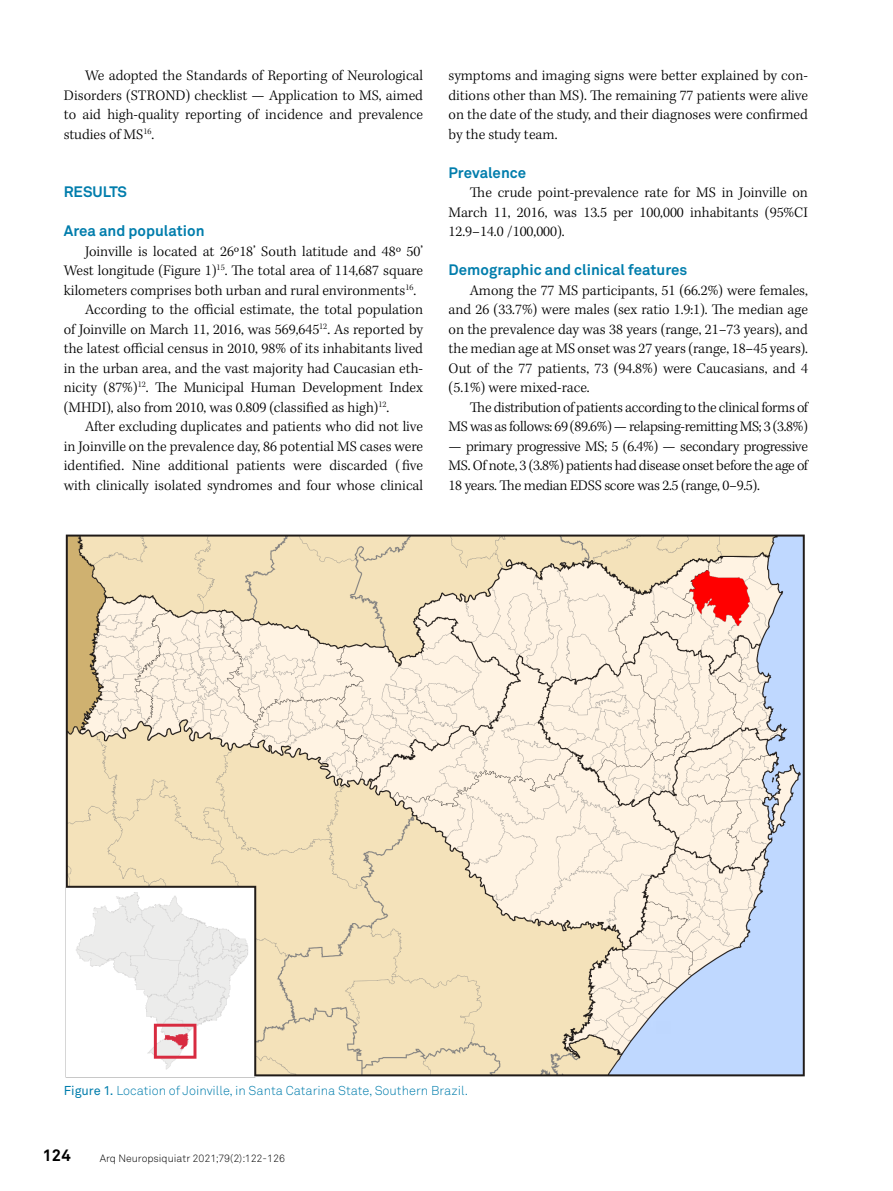
<style>
.page{position:relative;width:893px;height:1191px;background:#fff}
.page>*{position:absolute;margin:0;border:0;box-sizing:border-box;transform-origin:0 0}
.t1{font:700 16.5px "Akkurat Pro";color:#000}
.t2{font:300 15px/19.5px "Kepler Std";color:#000;text-align:justify}
.t3{font:300 15px/19.5px "Kepler Std";letter-spacing:-.02em;color:#000;text-align:right}
.t4{font:700 15px "Akkurat Pro";color:#007dac}
.t5{font:12.75px "Akkurat Light Pro";color:#007dac}
.t6{font:10.5px "Akkurat Light Pro";color:#000}
.s1{font-family:"Akkurat Pro"}
</style>
<div class="page">
<img style="left:65px;top:534px;width:740px;height:544px">
<p class="t2" style="left:64px;top:67px;width:361px;text-indent:21px">We adopted the Standards of Reporting of Neurological Disorders (STROND) checklist — Application to MS, aimed to aid high-quality reporting of incidence and prevalence studies of MS<sup>16</sup>.</p>
<p class="t4" style="left:64px;top:183px;width:65px">RESULTS</p>
<p class="t4" style="left:64px;top:222px;width:142px">Area and population</p>
<p class="t2" style="left:85px;top:242px;width:340px">Joinville is located at 26º18’ South latitude and 48º 50’</p>
<p class="t2" style="left:64px;top:262px;width:361px">West longitude (Figure 1)<sup>15</sup>. The total area of 114,687 square</p>
<p class="t2" style="left:64px;top:281px;width:354px">kilometers comprises both urban and rural environments<sup>16</sup>.</p>
<p class="t2" style="left:85px;top:301px;width:340px">According to the official estimate, the total population</p>
<p class="t2" style="left:64px;top:320px;width:361px">of Joinville on March 11, 2016, was 569,645<sup>12</sup>. As reported by</p>
<p class="t2" style="left:64px;top:340px;width:361px">the latest official census in 2010, 98% of its inhabitants lived</p>
<p class="t2" style="left:64px;top:359px;width:361px">in the urban area, and the vast majority had Caucasian eth-</p>
<p class="t2" style="left:64px;top:379px;width:361px">nicity (87%)<sup>12</sup>. The Municipal Human Development Index</p>
<p class="t2" style="left:64px;top:398px;width:327px">(MHDI), also from 2010, was 0.809 (classified as high)<sup>12</sup>.</p>
<p class="t2" style="left:85px;top:418px;width:340px">After excluding duplicates and patients who did not live</p>
<p class="t2" style="left:64px;top:437px;width:361px">in Joinville on the prevalence day, 86 potential MS cases were</p>
<p class="t2" style="left:64px;top:457px;width:361px">identified. Nine additional patients were discarded ( five</p>
<p class="t2" style="left:64px;top:476px;width:361px">with clinically isolated syndromes and four whose clinical</p>
<p class="t2" style="left:449px;top:67px;width:361px">symptoms and imaging signs were better explained by con&shy;ditions other than MS). The remaining 77 patients were alive on the date of the study, and their diagnoses were confirmed by the study team.</p>
<p class="t4" style="left:449px;top:163px;width:79px">Prevalence</p>
<p class="t2" style="left:449px;top:184px;width:361px;text-indent:21px">The crude point-prevalence rate for MS in Joinville on March 11, 2016, was 13.5 per 100,000 inhabitants (95%CI 12.9–14.0 /100,000).</p>
<p class="t4" style="left:449px;top:261px;width:240px">Demographic and clinical features</p>
<p class="t2" style="left:449px;top:281px;width:361px;text-indent:21px">Among the 77 MS participants, 51 (66.2%) were females, and 26 (33.7%) were males (sex ratio 1.9:1). The median age on the prevalence day was 38 years (range, 21–73 years), and the median age at MS onset was 27 years (range, 18–45 years).<br>Out of the 77 patients, 73 (94.8%) were Caucasians, and 4 (5.1%) were mixed-race.</p>
<p class="t3" style="left:449px;top:398px;width:361px">The distribution of patients according to the clinical forms of<br>MS was as follows: 69 (89.6%) — relapsing-remitting MS; 3 (3.8%)</p>
<p class="t2" style="left:449px;top:437px;width:361px">— primary progressive MS; 5 (6.4%) — secondary progressive MS. Of note, 3 (3.8%) patients had disease onset before the age of 18 years. The median EDSS score was 2.5 (range, 0–9.5).</p>
<p class="t5" style="left:64px;top:1082px;width:406px"><span class="s1">Figure 1.</span> Location of Joinville, in Santa Catarina State, Southern Brazil.</p>
<p class="t1" style="left:43px;top:1145px;width:30px">124</p>
<p class="t6" style="left:100px;top:1151px;width:187px">Arq Neuropsiquiatr 2021;79(2):122-126</p>
</div>
